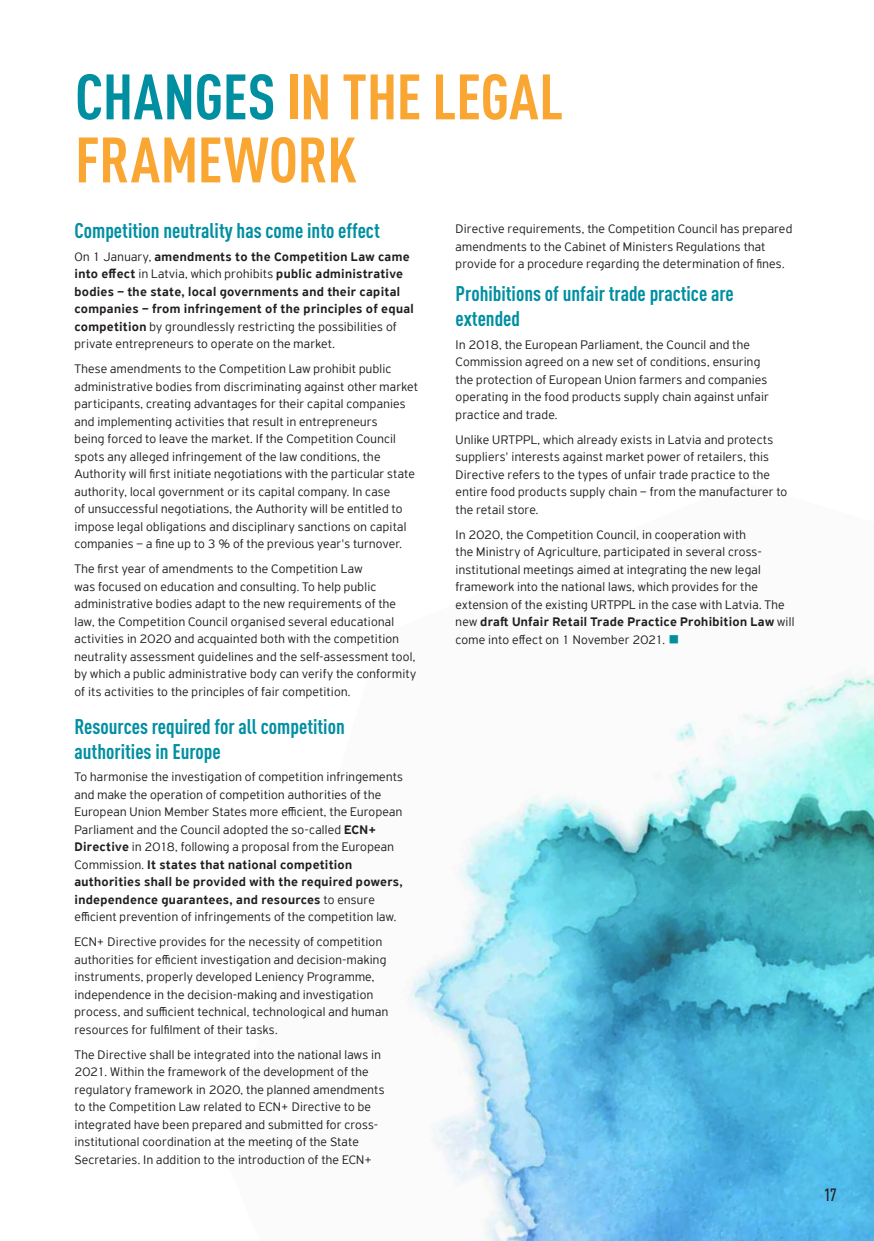
<style>
.page{position:relative;width:874px;height:1241px;background:#fff}
.page>*{position:absolute;margin:0;border:0;box-sizing:border-box;transform-origin:0 0}
.t1{font:700 condensed 63px/63px "DIN Pro";letter-spacing:-.005em;color:#faa633}
.t2{font:700 condensed 21px/25.2px "DIN Pro";color:#008fa1}
.t3{font:500 condensed 17.5px "DIN Pro";color:#231f20}
.t4{font:300 13.12px/17.5px "PF Highway Sans Pro";letter-spacing:.02em;color:#231f20}
.t5{font:500 13.12px/17.5px "PF Highway Sans Pro";letter-spacing:.025em;color:#231f20}
.s1{color:#008fa1}
.s2{font-weight:300}
.s3{font-weight:500}
</style>
<div class="page">
<img style="left:407px;top:669px;width:466px;height:571px">
<h1 class="t1" style="left:75px;top:60px;width:489px"><span class="s1">CHANGES</span> IN THE LEGAL<br>FRAMEWORK</h1>
<h2 class="t2" style="left:74px;top:216px;width:306px">Competition neutrality has come into effect</h2>
<p class="t5" style="left:74px;top:248px;width:340px"><span class="s2">On 1 January,</span> amendments to the Competition Law came into effect <span class="s2">in Latvia, which prohibits</span> public administrative bodies – the state, local governments and their capital companies – from infringement of the principles of equal competition <span class="s2">by groundlessly restricting the possibilities of private entrepreneurs to operate on the market.</span></p>
<p class="t4" style="left:74px;top:360px;width:345px">These amendments to the Competition Law prohibit public administrative bodies from discriminating against other market participants, creating advantages for their capital companies and implementing activities that result in entrepreneurs<br>being forced to leave the market. If the Competition Council spots any alleged infringement of the law conditions, the Authority will first initiate negotiations with the particular state authority, local government or its capital company. In case<br>of unsuccessful negotiations, the Authority will be entitled to impose legal obligations and disciplinary sanctions on capital companies – a fine up to 3 % of the previous year's turnover.</p>
<p class="t4" style="left:74px;top:560px;width:343px">The first year of amendments to the Competition Law<br>was focused on education and consulting. To help public administrative bodies adapt to the new requirements of the law, the Competition Council organised several educational activities in 2020 and acquainted both with the competition neutrality assessment guidelines and the self-assessment tool, by which a public administrative body can verify the conformity of its activities to the principles of fair competition.</p>
<h2 class="t2" style="left:74px;top:711px;width:272px">Resources required for all competition authorities in Europe</h2>
<p class="t4" style="left:74px;top:768px;width:330px">To harmonise the investigation of competition infringements and make the operation of competition authorities of the European Union Member States more efficient, the European Parliament and the Council adopted the so-called <span class="s3">ECN+ Directive</span> in 2018, following a proposal from the European Commission. <span class="s3">It states that national competition authorities shall be provided with the required powers, independence guarantees, and resources</span> to ensure efficient prevention of infringements of the competition law.</p>
<p class="t4" style="left:74px;top:933px;width:315px">ECN+ Directive provides for the necessity of competition authorities for efficient investigation and decision-making instruments, properly developed Leniency Programme, independence in the decision-making and investigation process, and sufficient technical, technological and human resources for fulfilment of their tasks.</p>
<p class="t4" style="left:74px;top:1045px;width:311px">The Directive shall be integrated into the national laws in 2021. Within the framework of the development of the regulatory framework in 2020, the planned amendments to the Competition Law related to ECN+ Directive to be integrated have been prepared and submitted for cross&shy;institutional coordination at the meeting of the State Secretaries. In addition to the introduction of the ECN+</p>
<p class="t4" style="left:455px;top:220px;width:338px">Directive requirements, the Competition Council has prepared amendments to the Cabinet of Ministers Regulations that provide for a procedure regarding the determination of fines.</p>
<h2 class="t2" style="left:455px;top:279px;width:279px">Prohibitions of unfair trade practice are extended</h2>
<p class="t4" style="left:455px;top:335px;width:314px">In 2018, the European Parliament, the Council and the Commission agreed on a new set of conditions, ensuring the protection of European Union farmers and companies operating in the food products supply chain against unfair practice and trade.</p>
<p class="t4" style="left:455px;top:430px;width:333px">Unlike URTPPL, which already exists in Latvia and protects suppliers' interests against market power of retailers, this Directive refers to the types of unfair trade practice to the entire food products supply chain – from the manufacturer to the retail store.</p>
<p class="t4" style="left:455px;top:525px;width:340px">In 2020, the Competition Council, in cooperation with<br>the Ministry of Agriculture, participated in several cross&shy;institutional meetings aimed at integrating the new legal framework into the national laws, which provides for the extension of the existing URTPPL in the case with Latvia. The new <span class="s3">draft Unfair Retail Trade Practice Prohibition Law</span> will come into effect on 1 November 2021. <span class="s1">■</span></p>
<h3 class="t3" style="left:823px;top:1181px;width:14px">17</h3>
</div>
